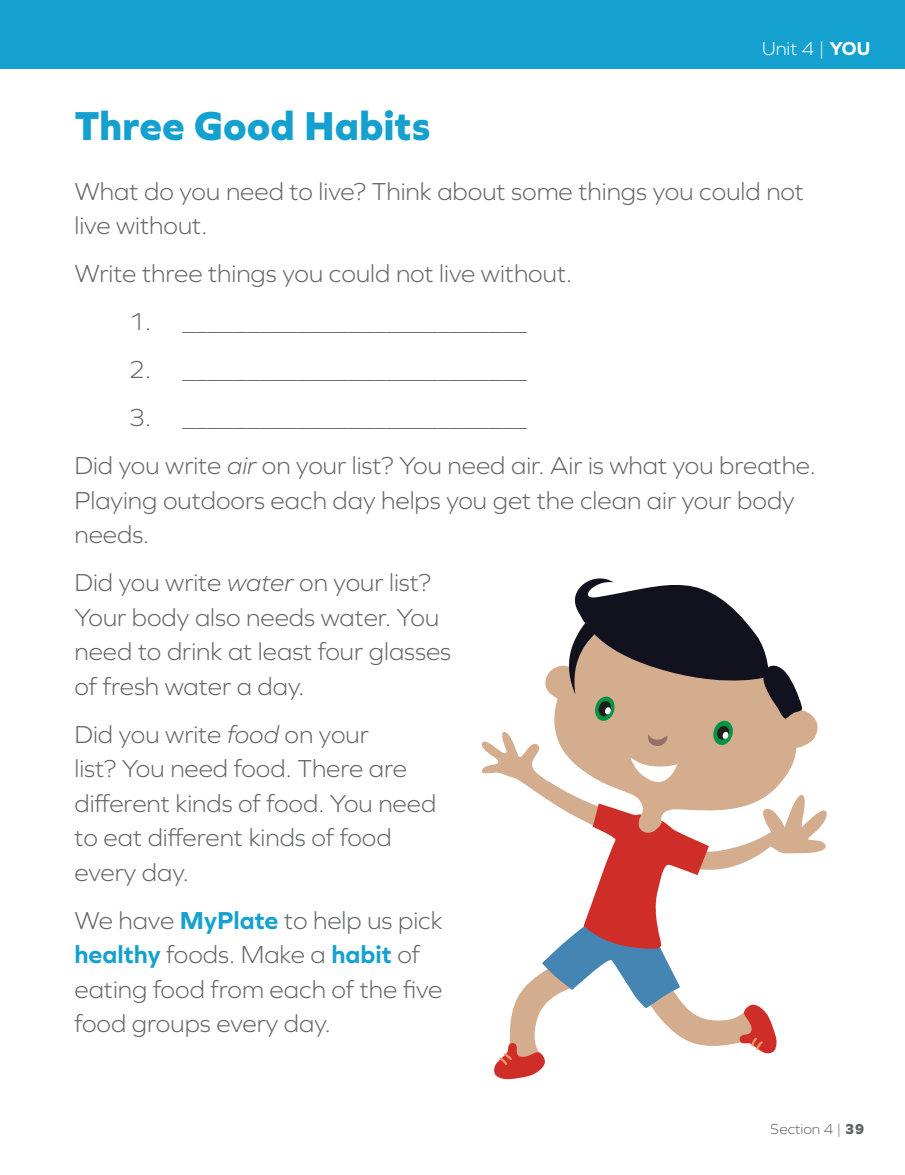
<style>
.page{position:relative;width:905px;height:1175px;background:#fff}
.page>*{position:absolute;margin:0;border:0;box-sizing:border-box;transform-origin:0 0}
.t1{font:800 42px "Graphie";color:#14a1d0}
.t2{font:300 25.5px/34.5px "Graphie";color:#636466}
.t3{font:300 19.5px "Graphie";color:#fff}
.t4{font:300 15px "Graphie";color:#636466}
.s1{font-weight:700}
.s2{font-style:italic}
.s3{font-weight:700;color:#14a1d0}
.s4{font-weight:800}
</style>
<div class="page">
<svg style="left:481px;top:578px;width:346px;height:502px"></svg>
<div style="left:0;top:0;width:904px;height:68px;background:#14a1d0"></div>
<h1 class="t1" style="left:74px;top:101px;width:357px">Three Good Habits</h1>
<p class="t3" style="left:762px;top:37px;width:109px">Unit 4 | <span class="s1">YOU</span></p>
<p class="t2" style="left:74px;top:173px;width:731px">What do you need to live? Think about some things you could not live without.</p>
<p class="t2" style="left:74px;top:256px;width:499px">Write three things you could not live without.</p>
<p class="t2" style="left:128px;top:304px;width:400px">1. ___________________________</p>
<p class="t2" style="left:128px;top:352px;width:400px">2. ___________________________</p>
<p class="t2" style="left:74px;top:393px;width:743px;line-height:48px;text-indent:54px">3. ___________________________<br>Did you write <span class="s2">air</span> on your list? You need air. Air is what you breathe.</p>
<p class="t2" style="left:74px;top:482px;width:721px">Playing outdoors each day helps you get the clean air your body needs.</p>
<p class="t2" style="left:74px;top:565px;width:378px">Did you write <span class="s2">water</span> on your list?<br>Your body also needs water. You need to drink at least four glasses of fresh water a day.</p>
<p class="t2" style="left:74px;top:716px;width:363px">Did you write <span class="s2">food</span> on your<br>list? You need food. There are different kinds of food. You need to eat different kinds of food every day.</p>
<p class="t2" style="left:74px;top:902px;width:370px">We have <span class="s3">MyPlate</span> to help us pick <span class="s3">healthy</span> foods. Make a <span class="s3">habit</span> of eating food from each of the five food groups every day.</p>
<p class="t4" style="left:770px;top:1120px;width:95px">Section 4 | <span class="s4">39</span></p>
</div>
